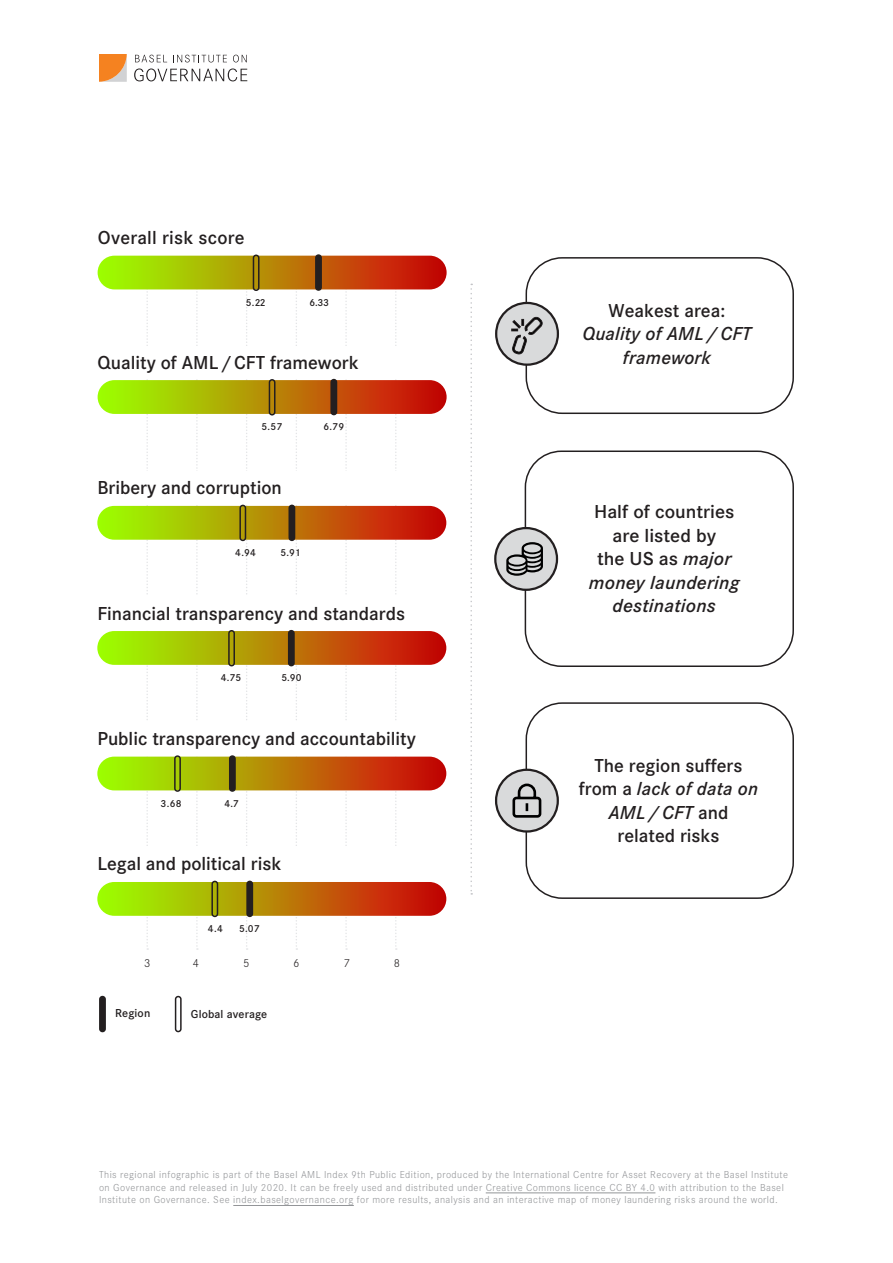
<style>
.page{position:relative;width:893px;height:1263px;background:#fff}
.page>*{position:absolute;margin:0;border:0;box-sizing:border-box;transform-origin:0 0}
.t1{font:600 19.5px/23.4px "Corporate S";color:#231f20;text-align:center}
.t2{font:italic 600 19.5px/23.4px "Corporate S";letter-spacing:.01em;color:#231f20;text-align:center}
.t3{font:600 12px "Corporate S";letter-spacing:.01em;color:#231f20}
.t4{font:300 12px "Corporate S";color:#231f20}
.t5{font:300 10.5px/12.6px "Corporate S";letter-spacing:.04em;color:#939598}
.t6{font:600 10.5px "Corporate S";letter-spacing:.02em;color:#231f20}
.s1{font-style:italic}
</style>
<div class="page">
<svg style="left:99px;top:54px;width:28px;height:28px"></svg>
<svg style="left:135px;top:55px;width:32px;height:7px"></svg>
<svg style="left:173px;top:55px;width:54px;height:7px"></svg>
<svg style="left:233px;top:55px;width:14px;height:7px"></svg>
<svg style="left:134px;top:68px;width:113px;height:13px"></svg>
<hr style="left:486px;top:1192px;width:169px;height:1px;background:#939598">
<hr style="left:233px;top:1205px;width:121px;height:1px;background:#939598">
<div style="left:526px;top:702px;width:268px;height:197px;border:2px solid #231f20;border-radius:36px"></div>
<div style="left:526px;top:257px;width:268px;height:157px;border:2px solid #231f20;border-radius:36px"></div>
<div style="left:496px;top:303px;width:62px;height:62px;background:#d9dadb;border-radius:50%"></div>
<div style="left:495px;top:302px;width:64px;height:64px;border:2px solid #231f20;border-radius:50%"></div>
<svg style="left:511px;top:317px;width:32px;height:38px"></svg>
<div style="left:100px;top:996px;width:5px;height:35px;background:#231f20;border-radius:3px"></div>
<div style="left:99px;top:996px;width:7px;height:36px;border:2px solid #231f20;border-radius:3px"></div>
<div style="left:175px;top:996px;width:7px;height:36px;border:2px solid #231f20;border-radius:3px"></div>
<div style="left:525px;top:450px;width:269px;height:217px;border:2px solid #231f20;border-radius:36px"></div>
<div style="left:495px;top:528px;width:62px;height:62px;background:#d9dadb;border-radius:50%"></div>
<div style="left:494px;top:527px;width:64px;height:64px;border:2px solid #231f20;border-radius:50%"></div>
<svg style="left:506px;top:542px;width:37px;height:34px"></svg>
<div style="left:496px;top:770px;width:62px;height:61px;background:#d9dadb;border-radius:50%"></div>
<div style="left:495px;top:769px;width:64px;height:64px;border:2px solid #231f20;border-radius:50%"></div>
<svg style="left:512px;top:783px;width:30px;height:35px"></svg>
<svg style="left:146px;top:289px;width:2px;height:661px"></svg>
<svg style="left:246px;top:289px;width:2px;height:661px"></svg>
<svg style="left:296px;top:289px;width:1px;height:661px"></svg>
<svg style="left:345px;top:289px;width:2px;height:661px"></svg>
<svg style="left:395px;top:289px;width:2px;height:661px"></svg>
<svg style="left:196px;top:289px;width:2px;height:661px"></svg>
<div style="left:98px;top:256px;width:349px;height:33px;background:linear-gradient(to right,#9dff01,#cf010a);border-radius:17px"></div>
<div style="left:253px;top:255px;width:7px;height:36px;border:2px solid #231f20;border-radius:3px"></div>
<div style="left:316px;top:255px;width:5px;height:35px;background:#231f20;border-radius:3px"></div>
<div style="left:315px;top:254px;width:7px;height:37px;border:2px solid #231f20;border-radius:3px"></div>
<div style="left:98px;top:380px;width:349px;height:34px;background:linear-gradient(to right,#9dff01,#cf010b);border-radius:17px"></div>
<div style="left:97px;top:346px;width:350px;height:33px;background:#fff"></div>
<div style="left:269px;top:379px;width:6px;height:36px;border:2px solid #231f20;border-radius:3px"></div>
<div style="left:331px;top:380px;width:5px;height:35px;background:#231f20;border-radius:3px"></div>
<div style="left:330px;top:379px;width:7px;height:36px;border:2px solid #231f20;border-radius:3px"></div>
<div style="left:97px;top:506px;width:349px;height:34px;background:linear-gradient(to right,#9dff03,#ce010a);border-radius:17px"></div>
<div style="left:97px;top:471px;width:361px;height:34px;background:#fff"></div>
<div style="left:239px;top:505px;width:7px;height:36px;border:2px solid #231f20;border-radius:3px"></div>
<div style="left:289px;top:505px;width:6px;height:35px;background:#231f20;border-radius:3px"></div>
<div style="left:288px;top:505px;width:7px;height:36px;border:2px solid #231f20;border-radius:3px"></div>
<div style="left:97px;top:631px;width:349px;height:34px;background:linear-gradient(to right,#9dff03,#cf0109);border-radius:17px"></div>
<div style="left:97px;top:596px;width:366px;height:34px;background:#fff"></div>
<div style="left:289px;top:631px;width:5px;height:35px;background:#231f20;border-radius:3px"></div>
<div style="left:288px;top:630px;width:7px;height:36px;border:2px solid #231f20;border-radius:3px"></div>
<div style="left:97px;top:757px;width:349px;height:33px;background:linear-gradient(to right,#9dff02,#cf010a);border-radius:17px"></div>
<div style="left:97px;top:721px;width:371px;height:34px;background:#fff"></div>
<div style="left:174px;top:755px;width:7px;height:37px;border:2px solid #231f20;border-radius:3px"></div>
<div style="left:230px;top:756px;width:5px;height:35px;background:#231f20;border-radius:3px"></div>
<div style="left:229px;top:755px;width:7px;height:37px;border:2px solid #231f20;border-radius:3px"></div>
<div style="left:97px;top:882px;width:349px;height:34px;background:linear-gradient(to right,#9dff03,#cf010a);border-radius:17px"></div>
<div style="left:97px;top:846px;width:353px;height:35px;background:#fff"></div>
<div style="left:247px;top:881px;width:5px;height:35px;background:#231f20;border-radius:3px"></div>
<div style="left:246px;top:881px;width:7px;height:36px;border:2px solid #231f20;border-radius:3px"></div>
<div style="left:228px;top:630px;width:7px;height:36px;border:2px solid #231f20;border-radius:3px"></div>
<div style="left:211px;top:881px;width:7px;height:36px;border:2px solid #231f20;border-radius:3px"></div>
<svg style="left:470px;top:284px;width:2px;height:611px"></svg>
<p class="t1" style="left:98px;top:226px;width:148px">Overall risk score</p>
<p class="t6" style="left:246px;top:296px;width:21px">5.22</p>
<p class="t6" style="left:309px;top:296px;width:21px">6.33</p>
<p class="t1" style="left:97px;top:351px;width:263px">Quality of AML/CFT framework</p>
<p class="t6" style="left:261px;top:421px;width:23px">5.57</p>
<p class="t6" style="left:323px;top:421px;width:23px">6.79</p>
<p class="t1" style="left:97px;top:476px;width:186px">Bribery and corruption</p>
<p class="t6" style="left:235px;top:546px;width:22px">4.94</p>
<p class="t6" style="left:281px;top:546px;width:21px">5.91</p>
<p class="t1" style="left:97px;top:602px;width:309px">Financial transparency and standards</p>
<p class="t6" style="left:221px;top:672px;width:22px">4.75</p>
<p class="t6" style="left:282px;top:672px;width:22px">5.90</p>
<p class="t1" style="left:97px;top:727px;width:320px">Public transparency and accountability</p>
<p class="t6" style="left:161px;top:797px;width:23px">3.68</p>
<p class="t6" style="left:224px;top:797px;width:16px">4.7</p>
<p class="t1" style="left:97px;top:852px;width:186px">Legal and political risk</p>
<p class="t6" style="left:208px;top:922px;width:16px">4.4</p>
<p class="t6" style="left:239px;top:922px;width:22px">5.07</p>
<p class="t4" style="left:144px;top:956px;width:8px">3</p>
<p class="t4" style="left:193px;top:956px;width:8px">4</p>
<p class="t4" style="left:243px;top:956px;width:8px">5</p>
<p class="t4" style="left:293px;top:956px;width:8px">6</p>
<p class="t4" style="left:343px;top:956px;width:8px">7</p>
<p class="t4" style="left:394px;top:956px;width:8px">8</p>
<p class="t3" style="left:115px;top:1006px;width:37px">Region</p>
<p class="t3" style="left:191px;top:1007px;width:78px">Global average</p>
<p class="t1" style="left:609px;top:299px;width:118px">Weakest area:</p>
<p class="t2" style="left:583px;top:322px;width:170px">Quality of AML /CFT framework</p>
<p class="t1" style="left:589px;top:500px;width:152px">Half of countries are listed by<br>the US as <span class="s1">major money laundering destinations</span></p>
<p class="t1" style="left:579px;top:754px;width:181px">The region suffers from a <span class="s1">lack of data on<br>AML /CFT</span> and related risks</p>
<p class="t5" style="left:99px;top:1168px;width:691px">This regional infographic is part of the Basel AML Index 9th Public Edition, produced by the International Centre for Asset Recovery at the Basel Institute on Governance and released in July 2020. It can be freely used and distributed under Creative Commons licence CC BY 4.0 with attribution to the Basel<br>Institute on Governance. See index.baselgovernance.org for more results, analysis and an interactive map of money laundering risks around the world.</p>
</div>
